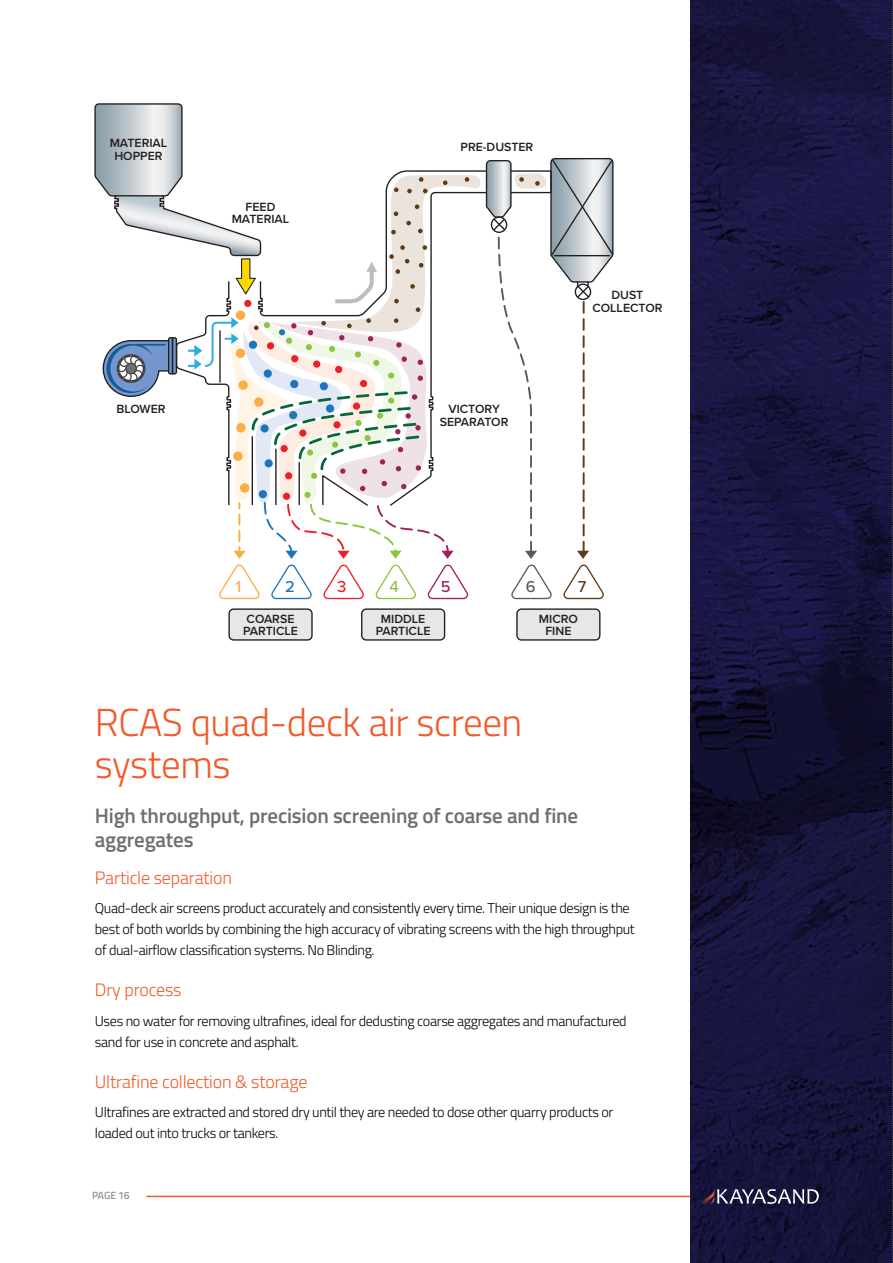
<style>
.page{position:relative;width:893px;height:1263px;background:#fff}
.page>*{position:absolute;margin:0;border:0;box-sizing:border-box;transform-origin:0 0}
.Header_titillium_28pt_light{font:300 39px/42px "Titillium Web";letter-spacing:-.01em;color:#f15a29}
.Sub_Header_bold_12pt{font:600 21px/24px "Titillium Web";letter-spacing:-.01em;color:#6d6e71}
.Sub_Header4_12pt_orange{font:300 18px "Titillium Web";letter-spacing:-.01em;color:#f15a29}
.t1{font:500 16.5px "Proxima Nova";color:#faaf43}
.t2{font:500 16.5px "Proxima Nova";color:#1d76bb}
.t3{font:500 16.5px "Proxima Nova";color:#eb2127}
.t4{font:500 16.5px "Proxima Nova";color:#8cc540}
.t5{font:500 16.5px "Proxima Nova";color:#9e2063}
.t6{font:500 16.5px "Proxima Nova";color:#595a5c}
.t7{font:500 16.5px "Proxima Nova";color:#603a17}
.Body_Text{font:300 14.25px/21px "Titillium Web";letter-spacing:-.025em;color:#000}
.t8{font:600 12.3px/12.3px "Proxima Nova";color:#231f20;text-align:center}
.t9{font:600 10.5px "Titillium Web";letter-spacing:-.02em;color:#939598}
</style>
<div class="page">
<div style="left:229px;top:609px;width:83px;height:31px;background:#e6e7e8;border-radius:4px"></div>
<div style="left:228px;top:608px;width:85px;height:33px;border:1px solid #231f20;border-radius:4px"></div>
<div style="left:362px;top:609px;width:83px;height:31px;background:#e6e7e8;border-radius:4px"></div>
<div style="left:361px;top:608px;width:84px;height:33px;border:1px solid #231f20;border-radius:4px"></div>
<div style="left:517px;top:609px;width:83px;height:31px;background:#e6e7e8;border-radius:4px"></div>
<div style="left:516px;top:608px;width:84px;height:33px;border:1px solid #231f20;border-radius:4px"></div>
<svg style="left:94px;top:103px;width:520px;height:497px"></svg>
<svg style="left:690px;top:0;width:202px;height:1263px;background:#17143c"></svg>
<svg style="left:701px;top:1189px;width:118px;height:15px;background:#57536e"></svg>
<hr style="left:146px;top:1196px;width:544px;height:1px;background:#f15a29">
<svg style="left:892px;top:0;width:1px;height:1263px"></svg>
<p class="t8" style="left:110px;top:137px;width:59px">MATERIAL<br>HOPPER</p>
<p class="t8" style="left:116px;top:403px;width:51px">BLOWER</p>
<p class="t8" style="left:232px;top:200px;width:59px">FEED<br>MATERIAL</p>
<p class="t8" style="left:460px;top:141px;width:74px">PRE-DUSTER</p>
<p class="t8" style="left:440px;top:403px;width:70px">VICTORY<br>SEPARATOR</p>
<p class="t8" style="left:592px;top:289px;width:72px">DUST<br>COLLECTOR</p>
<p class="t1" style="left:236px;top:574px;width:7px">1</p>
<p class="t2" style="left:285px;top:574px;width:11px">2</p>
<p class="t8" style="left:243px;top:612px;width:56px;text-align:left">COARSE<br>PARTICLE</p>
<p class="t3" style="left:337px;top:574px;width:11px">3</p>
<p class="t4" style="left:389px;top:574px;width:11px">4</p>
<p class="t5" style="left:441px;top:574px;width:11px">5</p>
<p class="t6" style="left:526px;top:574px;width:11px">6</p>
<p class="t7" style="left:578px;top:574px;width:10px">7</p>
<p class="t8" style="left:376px;top:612px;width:56px">MIDDLE<br>PARTICLE</p>
<p class="t8" style="left:539px;top:612px;width:41px">MICRO<br>FINE</p>
<p class="Header_titillium_28pt_light" style="left:95px;top:699px;width:429px">RCAS quad-deck air screen systems</p>
<p class="Sub_Header_bold_12pt" style="left:95px;top:803px;width:485px">High throughput, precision screening of coarse and fine aggregates</p>
<p class="Sub_Header4_12pt_orange" style="left:95px;top:864px;width:139px">Particle separation</p>
<p class="Body_Text" style="left:95px;top:897px;width:541px">Quad-deck air screens product accurately and consistently every time. Their unique design is the best of both worlds by combining the high accuracy of vibrating screens with the high throughput of dual-airflow classification systems. No Blinding.</p>
<p class="Sub_Header4_12pt_orange" style="left:95px;top:977px;width:88px">Dry process</p>
<p class="Body_Text" style="left:95px;top:1010px;width:533px">Uses no water for removing ultrafines, ideal for dedusting coarse aggregates and manufactured sand for use in concrete and asphalt.</p>
<p class="Sub_Header4_12pt_orange" style="left:95px;top:1068px;width:214px">Ultrafine collection &amp; storage</p>
<p class="Body_Text" style="left:95px;top:1101px;width:520px">Ultrafines are extracted and stored dry until they are needed to dose other quarry products or loaded out into trucks or tankers.</p>
<p class="t9" style="left:92px;top:1187px;width:39px">PAGE 16</p>
</div>
